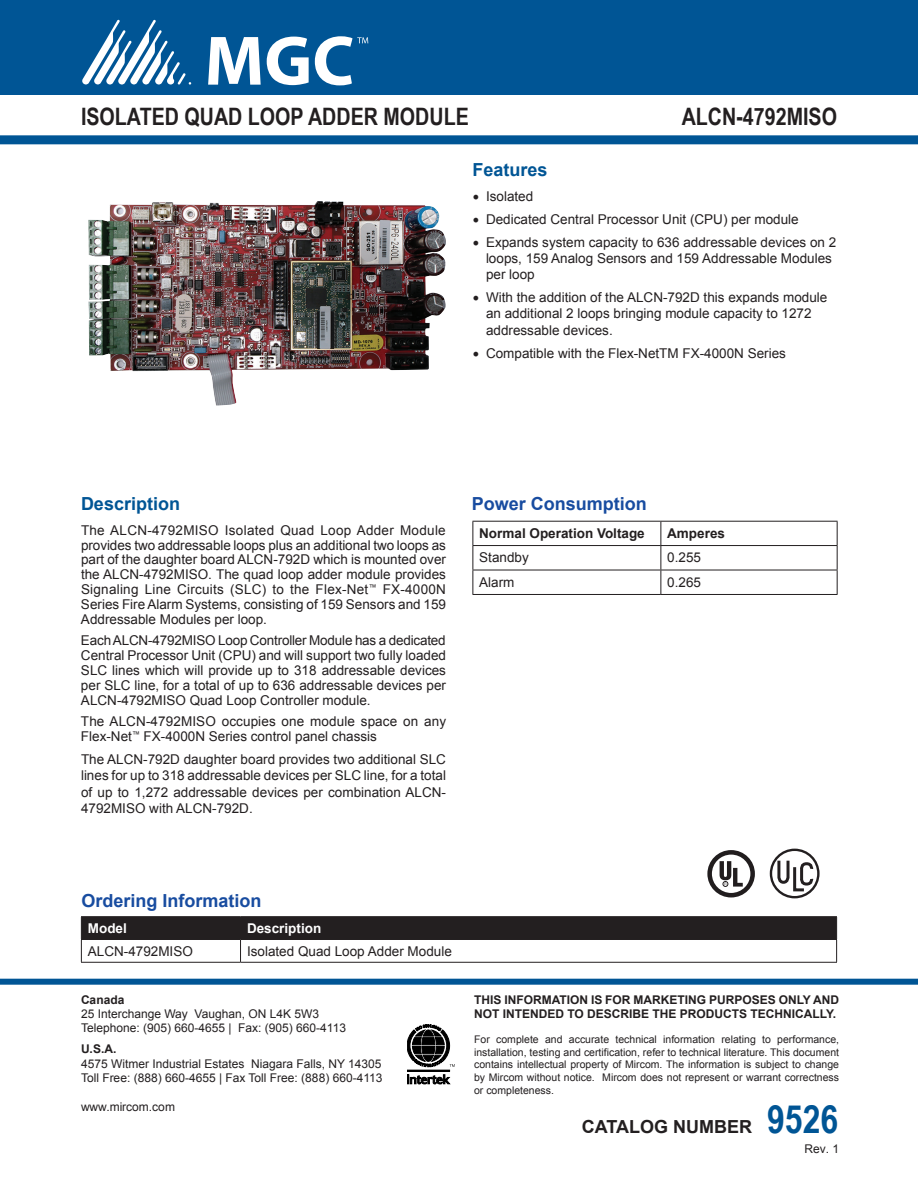
<style>
.page{position:relative;width:918px;height:1188px;background:#fff}
.page>*{position:absolute;margin:0;border:0;box-sizing:border-box;transform-origin:0 0}
.ParaStyle02-Leading{font:700 24px "Arial Narrow";color:#231f20}
.ParaStyle01-Leading{font:700 18px "Arial";color:#184ca0}
.ParaStyle01-Leading-2{font:700 18px "Arial";color:#005595}
.ParaStyle01-Leading-3{font:700 18px "Arial";color:#231f20}
.ParaStyle01-Leading-4{font:13.5px/14.9px "Arial";color:#231f20;text-align:justify}
.ParaStyle01-Leading-5{font:700 13.5px "Arial";color:#231f20}
.heading_2{font:700 13.5px "Arial";color:#fff}
.ParaStyle01-Leading-6{font:12px "Arial";color:#231f20}
.ParaStyle02-Leading-2{font:700 12px/14.4px "Arial";color:#231f20}
.ParaStyle01-Leading-7{font:700 12px "Arial";color:#231f20}
.ParaStyle02-Leading-3{font:10.5px/12.6px "Arial";color:#231f20;text-align:justify}
.s1{font-family:"Minion Pro";font-size:18px}
.s2{font-family:"Arial Narrow";font-size:39px;color:#005595}
</style>
<div class="page">
<svg style="left:407px;top:1075px;width:43px;height:9px"></svg>
<div style="left:407px;top:1070px;width:43px;height:1px;border:1px solid #000"></div>
<svg style="left:407px;top:1024px;width:48px;height:43px"></svg>
<div style="left:0;top:0;width:918px;height:94px;background:#005595"></div>
<svg style="left:82px;top:20px;width:109px;height:65px"></svg>
<svg style="left:208px;top:37px;width:53px;height:48px"></svg>
<svg style="left:267px;top:37px;width:42px;height:48px"></svg>
<svg style="left:315px;top:36px;width:53px;height:49px"></svg>
<div style="left:0;top:135px;width:918px;height:9px;background:#005595"></div>
<div style="left:0;top:979px;width:918px;height:6px;background:#005595"></div>
<div style="left:707px;top:850px;width:48px;height:47px;border:5px solid #211d1e;border-radius:50%"></div>
<svg style="left:720px;top:861px;width:23px;height:26px"></svg>
<div style="left:770px;top:849px;width:50px;height:49px;border:2px solid #231f20;border-radius:50%"></div>
<svg style="left:776px;top:858px;width:39px;height:35px"></svg>
<img style="left:88px;top:201px;width:358px;height:205px">
<hr style="left:81px;top:916px;width:160px;height:1px;background:#231f20">
<hr style="left:241px;top:916px;width:596px;height:1px;background:#231f20">
<svg style="left:81px;top:917px;width:756px;height:45px"></svg>
<hr style="left:81px;top:962px;width:160px;height:1px;background:#231f20">
<hr style="left:241px;top:962px;width:596px;height:1px;background:#231f20">
<hr style="left:472px;top:521px;width:189px;height:1px;background:#231f20">
<hr style="left:661px;top:521px;width:177px;height:1px;background:#231f20">
<hr style="left:472px;top:545px;width:189px;height:1px;background:#231f20">
<hr style="left:661px;top:545px;width:177px;height:1px;background:#231f20">
<hr style="left:472px;top:570px;width:189px;height:1px;background:#231f20">
<svg style="left:472px;top:522px;width:1px;height:72px"></svg>
<hr style="left:661px;top:570px;width:177px;height:1px;background:#231f20">
<svg style="left:661px;top:522px;width:1px;height:72px"></svg>
<svg style="left:837px;top:522px;width:1px;height:72px"></svg>
<hr style="left:472px;top:594px;width:189px;height:1px;background:#231f20">
<hr style="left:661px;top:594px;width:177px;height:1px;background:#231f20">
<p class="ParaStyle02-Leading" style="left:81px;top:99px;width:389px">ISOLATED QUAD LOOP ADDER MODULE</p>
<p class="ParaStyle02-Leading" style="left:682px;top:99px;width:157px">ALCN-4792MISO</p>
<p class="ParaStyle01-Leading-2" style="left:472px;top:157px;width:77px">Features</p>
<p class="ParaStyle01-Leading-4" style="left:472px;top:189px;width:62px"><span class="s1">•</span> Isolated</p>
<p class="ParaStyle01-Leading-4" style="left:472px;top:212px;width:328px"><span class="s1">•</span> Dedicated Central Processor Unit (CPU) per module</p>
<p class="ParaStyle01-Leading-4" style="left:486px;top:234px;width:352px;line-height:16.2px;text-align:left;text-indent:-14px"><span class="s1">•</span> Expands system capacity to 636 addressable devices on 2 loops, 159 Analog Sensors and 159 Addressable Modules per loop</p>
<p class="ParaStyle01-Leading-4" style="left:486px;top:290px;width:343px;line-height:16.2px;text-align:left;text-indent:-14px"><span class="s1">•</span> With the addition of the ALCN-792D this expands module an additional 2 loops bringing module capacity to 1272 addressable devices.</p>
<p class="ParaStyle01-Leading-4" style="left:472px;top:346px;width:315px"><span class="s1">•</span> Compatible with the Flex-NetTM FX-4000N Series</p>
<p class="ParaStyle01-Leading-2" style="left:81px;top:492px;width:101px">Description</p>
<p class="ParaStyle01-Leading-4" style="left:81px;top:523px;width:367px">The ALCN-4792MISO Isolated Quad Loop Adder Module provides two addressable loops plus an additional two loops as part of the daughter board ALCN-792D which is mounted over the ALCN-4792MISO. The quad loop adder module provides Signaling Line Circuits (SLC) to the Flex-Net<sup>™</sup> FX-4000N Series Fire Alarm Systems, consisting of 159 Sensors and 159<br>Addressable Modules per loop.</p>
<p class="ParaStyle01-Leading-4" style="left:81px;top:633px;width:367px">Each ALCN-4792MISO Loop Controller Module has a dedicated Central Processor Unit (CPU) and will support two fully loaded SLC lines which will provide up to 318 addressable devices per SLC line, for a total of up to 636 addressable devices per ALCN-4792MISO Quad Loop Controller module.</p>
<p class="ParaStyle01-Leading-4" style="left:81px;top:714px;width:367px">The ALCN-4792MISO occupies one module space on any<br>Flex-Net<sup>™</sup> FX-4000N Series control panel chassis</p>
<p class="ParaStyle01-Leading-4" style="left:81px;top:751px;width:367px;line-height:16.2px">The ALCN-792D daughter board provides two additional SLC lines for up to 318 addressable devices per SLC line, for a total of up to 1,272 addressable devices per combination ALCN-4792MISO with ALCN-792D.</p>
<p class="ParaStyle01-Leading" style="left:472px;top:492px;width:177px">Power Consumption</p>
<p class="ParaStyle01-Leading-5" style="left:479px;top:524px;width:167px">Normal Operation Voltage</p>
<p class="ParaStyle01-Leading-5" style="left:667px;top:524px;width:59px">Amperes</p>
<p class="ParaStyle01-Leading-4" style="left:479px;top:550px;width:51px">Standby</p>
<p class="ParaStyle01-Leading-4" style="left:667px;top:550px;width:35px">0.255</p>
<p class="ParaStyle01-Leading-4" style="left:479px;top:575px;width:37px">Alarm</p>
<p class="ParaStyle01-Leading-4" style="left:667px;top:575px;width:35px">0.265</p>
<p class="ParaStyle01-Leading" style="left:82px;top:889px;width:182px">Ordering Information</p>
<p class="heading_2" style="left:88px;top:919px;width:41px">Model</p>
<p class="heading_2" style="left:247px;top:919px;width:76px">Description</p>
<p class="ParaStyle01-Leading-4" style="left:88px;top:944px;width:107px">ALCN-4792MISO</p>
<p class="ParaStyle01-Leading-4" style="left:247px;top:944px;width:206px">Isolated Quad Loop Adder Module</p>
<p class="ParaStyle01-Leading-7" style="left:81px;top:991px;width:45px">Canada</p>
<p class="ParaStyle01-Leading-6" style="left:81px;top:1006px;width:240px">25 Interchange Way Vaughan, ON L4K 5W3</p>
<p class="ParaStyle01-Leading-6" style="left:81px;top:1020px;width:267px">Telephone: (905) 660-4655 | Fax: (905) 660-4113</p>
<p class="ParaStyle01-Leading-7" style="left:81px;top:1041px;width:37px">U.S.A.</p>
<p class="ParaStyle01-Leading-6" style="left:81px;top:1056px;width:302px">4575 Witmer Industrial Estates Niagara Falls, NY 14305</p>
<p class="ParaStyle01-Leading-6" style="left:81px;top:1070px;width:303px">Toll Free: (888) 660-4655 | Fax Toll Free: (888) 660-4113</p>
<p class="ParaStyle01-Leading-6" style="left:81px;top:1099px;width:95px">www.mircom.com</p>
<p class="ParaStyle02-Leading-2" style="left:474px;top:993px;width:367px">THIS INFORMATION IS FOR MARKETING PURPOSES ONLY AND<br>NOT INTENDED TO DESCRIBE THE PRODUCTS TECHNICALLY.</p>
<p class="ParaStyle02-Leading-3" style="left:474px;top:1033px;width:367px">For complete and accurate technical information relating to performance, installation, testing and certification, refer to technical literature. This document contains intellectual property of Mircom. The information is subject to change by Mircom without notice. Mircom does not represent or warrant correctness or completeness.</p>
<p class="ParaStyle01-Leading-3" style="left:582px;top:1115px;width:258px">CATALOG NUMBER <span class="s2">9526</span></p>
<p class="ParaStyle01-Leading-6" style="left:805px;top:1141px;width:36px">Rev. 1</p>
</div>
